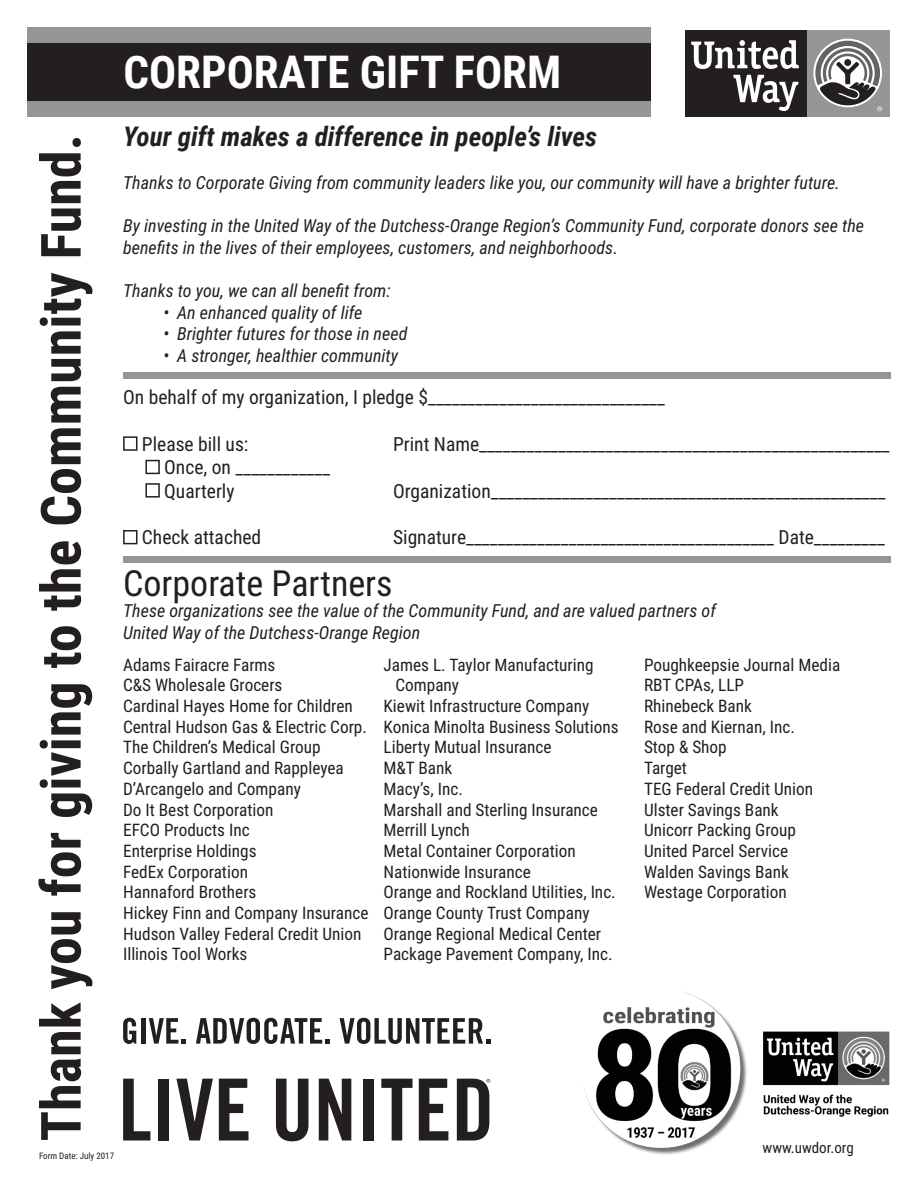
<style>
.page{position:relative;width:918px;height:1188px;background:#fff}
.page>*{position:absolute;margin:0;border:0;box-sizing:border-box;transform-origin:0 0}
.t1{font:700 55.5px "Roboto Condensed";color:#231f20}
.t2{font:700 45px "Roboto Condensed";color:#fff}
.t3{font:36px "Roboto Condensed";color:#231f20}
.t4{font:italic 700 27px "Roboto Condensed";color:#231f20}
.t5{font:19.5px "Roboto Condensed";color:#231f20}
.t6{font:italic 18px/21.6px "Roboto Condensed";color:#231f20}
.t7{font:17.25px/20.7px "Roboto Condensed";color:#231f20}
.t8{font:15px "Roboto Condensed";color:#231f20}
.t9{font:9px "Roboto Condensed";color:#231f20}
</style>
<div class="page">
<div style="left:27px;top:27px;width:623px;height:79px;background:#231f20"></div>
<div style="left:27px;top:102px;width:623px;height:15px;background:#949698"></div>
<div style="left:27px;top:27px;width:623px;height:15px;background:#949698"></div>
<svg style="left:685px;top:30px;width:205px;height:87px"></svg>
<div style="left:123px;top:436px;width:14px;height:15px;border:2px solid #231f20"></div>
<div style="left:145px;top:460px;width:15px;height:14px;border:2px solid #231f20"></div>
<div style="left:145px;top:483px;width:15px;height:15px;border:2px solid #231f20"></div>
<div style="left:123px;top:530px;width:14px;height:14px;border:2px solid #231f20"></div>
<img style="left:584px;top:991px;width:306px;height:164px">
<svg style="left:123px;top:1018px;width:13px;height:26px"></svg>
<div style="left:141px;top:1018px;width:5px;height:26px;background:#231f20"></div>
<svg style="left:149px;top:1018px;width:37px;height:26px"></svg>
<svg style="left:196px;top:1018px;width:134px;height:26px"></svg>
<svg style="left:340px;top:1018px;width:150px;height:26px"></svg>
<svg style="left:123px;top:1079px;width:27px;height:62px"></svg>
<div style="left:158px;top:1079px;width:11px;height:62px;background:#231f20"></div>
<svg style="left:176px;top:1079px;width:37px;height:62px"></svg>
<svg style="left:219px;top:1079px;width:30px;height:62px"></svg>
<svg style="left:276px;top:1079px;width:32px;height:62px"></svg>
<svg style="left:319px;top:1079px;width:32px;height:62px"></svg>
<div style="left:363px;top:1079px;width:11px;height:62px;background:#231f20"></div>
<svg style="left:381px;top:1079px;width:32px;height:62px"></svg>
<svg style="left:419px;top:1079px;width:29px;height:62px"></svg>
<svg style="left:457px;top:1079px;width:33px;height:62px"></svg>
<div style="left:123px;top:372px;width:768px;height:7px;background:#949698"></div>
<div style="left:123px;top:556px;width:768px;height:7px;background:#949698"></div>
<p class="t1" style="left:22px;top:1141px;width:1009px;rotate:-90deg">Thank you for giving to the Community Fund.</p>
<p class="t9" style="left:39px;top:1149px;width:77px">Form Date: July 2017</p>
<p class="t2" style="left:123px;top:40px;width:439px">CORPORATE GIFT FORM</p>
<p class="t4" style="left:123px;top:117px;width:476px">Your gift makes a difference in people’s lives</p>
<p class="t6" style="left:123px;top:171px;width:718px">Thanks to Corporate Giving from community leaders like you, our community will have a brighter future.</p>
<p class="t6" style="left:123px;top:214px;width:742px">By investing in the United Way of the Dutchess-Orange Region’s Community Fund, corporate donors see the benefits in the lives of their employees, customers, and neighborhoods.</p>
<p class="t6" style="left:123px;top:279px;width:269px">Thanks to you, we can all benefit from:</p>
<p class="t6" style="left:164px;top:301px;width:200px">• An enhanced quality of life</p>
<p class="t6" style="left:164px;top:322px;width:245px">• Brighter futures for those in need</p>
<p class="t6" style="left:164px;top:344px;width:236px">• A stronger, healthier community</p>
<p class="t5" style="left:123px;top:383px;width:543px">On behalf of my organization, I pledge $______________________________</p>
<p class="t5" style="left:142px;top:430px;width:108px">Please bill us:</p>
<p class="t5" style="left:393px;top:430px;width:498px">Print Name____________________________________________________</p>
<p class="t5" style="left:164px;top:454px;width:168px">Once, on ____________</p>
<p class="t5" style="left:164px;top:477px;width:72px">Quarterly</p>
<p class="t5" style="left:393px;top:477px;width:494px">Organization__________________________________________________</p>
<p class="t5" style="left:142px;top:524px;width:121px">Check attached</p>
<p class="t5" style="left:393px;top:524px;width:493px">Signature_______________________________________ Date_________</p>
<p class="t3" style="left:123px;top:557px;width:271px">Corporate Partners</p>
<p class="t6" style="left:123px;top:599px;width:594px">These organizations see the value of the Community Fund, and are valued partners of<br>United Way of the Dutchess-Orange Region</p>
<p class="t7" style="left:123px;top:654px;width:154px">Adams Fairacre Farms</p>
<p class="t7" style="left:123px;top:674px;width:161px">C&amp;S Wholesale Grocers</p>
<p class="t7" style="left:123px;top:695px;width:231px">Cardinal Hayes Home for Children</p>
<p class="t7" style="left:123px;top:716px;width:245px">Central Hudson Gas &amp; Electric Corp.</p>
<p class="t7" style="left:123px;top:736px;width:199px">The Children’s Medical Group</p>
<p class="t7" style="left:123px;top:757px;width:222px">Corbally Gartland and Rappleyea</p>
<p class="t7" style="left:123px;top:778px;width:179px">D’Arcangelo and Company</p>
<p class="t7" style="left:123px;top:798px;width:152px">Do It Best Corporation</p>
<p class="t7" style="left:123px;top:819px;width:128px">EFCO Products Inc</p>
<p class="t7" style="left:123px;top:840px;width:135px">Enterprise Holdings</p>
<p class="t7" style="left:123px;top:861px;width:126px">FedEx Corporation</p>
<p class="t7" style="left:123px;top:881px;width:135px">Hannaford Brothers</p>
<p class="t7" style="left:123px;top:902px;width:247px">Hickey Finn and Company Insurance</p>
<p class="t7" style="left:123px;top:923px;width:240px">Hudson Valley Federal Credit Union</p>
<p class="t7" style="left:123px;top:943px;width:126px">Illinois Tool Works</p>
<p class="t7" style="left:395px;top:654px;width:200px;text-indent:-12px">James L. Taylor Manufacturing<br>Company</p>
<p class="t7" style="left:384px;top:695px;width:207px">Kiewit Infrastructure Company</p>
<p class="t7" style="left:384px;top:716px;width:236px">Konica Minolta Business Solutions</p>
<p class="t7" style="left:384px;top:736px;width:170px">Liberty Mutual Insurance</p>
<p class="t7" style="left:384px;top:757px;width:70px">M&amp;T Bank</p>
<p class="t7" style="left:384px;top:778px;width:81px">Macy’s, Inc.</p>
<p class="t7" style="left:384px;top:798px;width:216px">Marshall and Sterling Insurance</p>
<p class="t7" style="left:384px;top:819px;width:88px">Merrill Lynch</p>
<p class="t7" style="left:384px;top:840px;width:194px">Metal Container Corporation</p>
<p class="t7" style="left:384px;top:861px;width:149px">Nationwide Insurance</p>
<p class="t7" style="left:384px;top:881px;width:234px">Orange and Rockland Utilities, Inc.</p>
<p class="t7" style="left:384px;top:902px;width:207px">Orange County Trust Company</p>
<p class="t7" style="left:384px;top:923px;width:219px">Orange Regional Medical Center</p>
<p class="t7" style="left:384px;top:943px;width:230px">Package Pavement Company, Inc.</p>
<p class="t7" style="left:644px;top:654px;width:198px">Poughkeepsie Journal Media</p>
<p class="t7" style="left:644px;top:674px;width:102px">RBT CPAs, LLP</p>
<p class="t7" style="left:644px;top:695px;width:109px">Rhinebeck Bank</p>
<p class="t7" style="left:644px;top:716px;width:152px">Rose and Kiernan, Inc.</p>
<p class="t7" style="left:644px;top:736px;width:84px">Stop &amp; Shop</p>
<p class="t7" style="left:644px;top:757px;width:45px">Target</p>
<p class="t7" style="left:644px;top:778px;width:171px">TEG Federal Credit Union</p>
<p class="t7" style="left:644px;top:798px;width:136px">Ulster Savings Bank</p>
<p class="t7" style="left:644px;top:819px;width:154px">Unicorr Packing Group</p>
<p class="t7" style="left:644px;top:840px;width:146px">United Parcel Service</p>
<p class="t7" style="left:644px;top:861px;width:146px">Walden Savings Bank</p>
<p class="t7" style="left:644px;top:881px;width:144px">Westage Corporation</p>
<p class="t8" style="left:763px;top:1137px;width:93px">www.uwdor.org</p>
</div>
